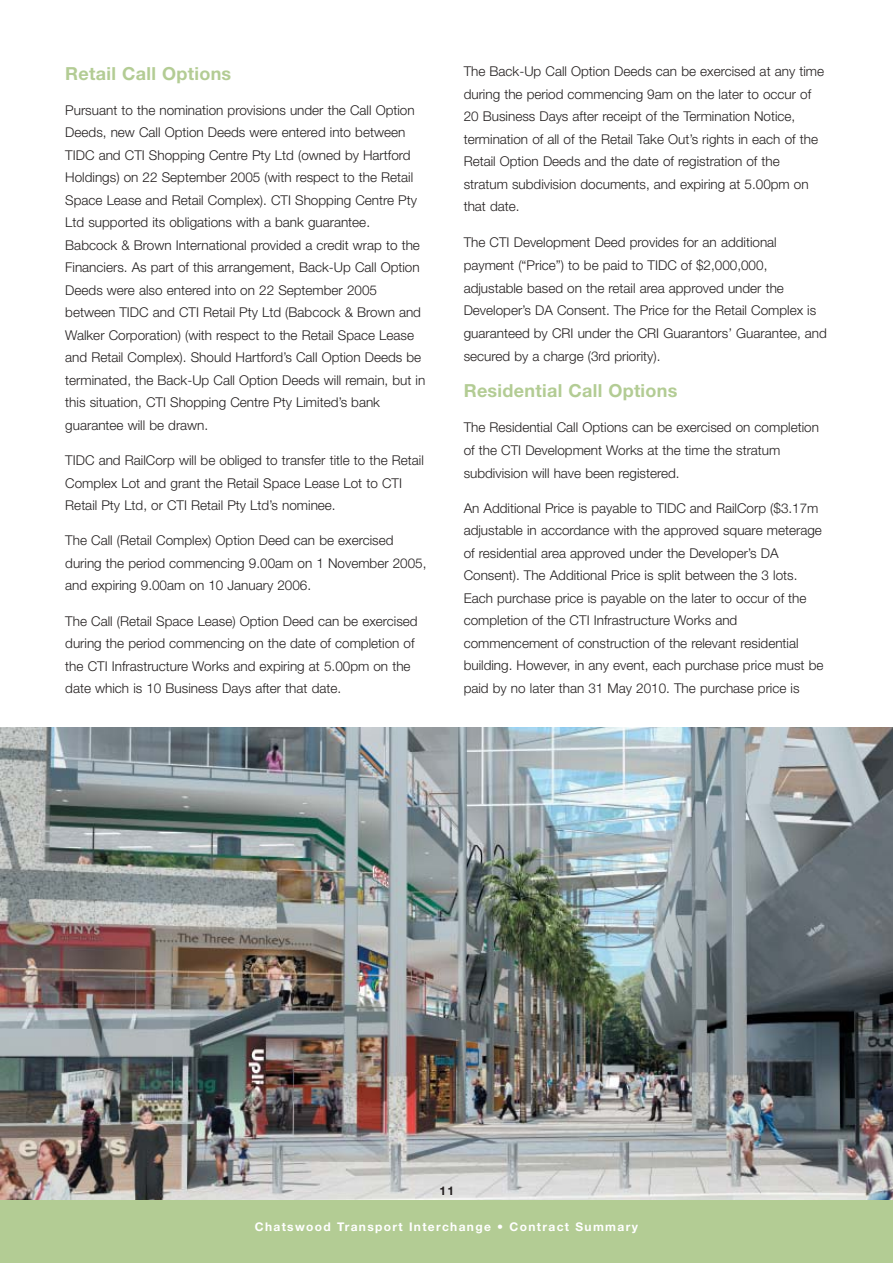
<style>
.page{position:relative;width:893px;height:1263px;background:#fff}
.page>*{position:absolute;margin:0;border:0;box-sizing:border-box;transform-origin:0 0}
.t1{font:700 18px "Helvetica Neue";letter-spacing:.015em;color:#b3cc94}
.t2{font:300 13.5px/22.5px "Helvetica Neue";color:#231f1f}
.t3{font:700 12px "Helvetica Neue";letter-spacing:.11em;color:#fff}
.t4{font:700 12px "Helvetica Neue";color:#231f1f}
</style>
<div class="page">
<img style="left:0;top:727px;width:892px;height:474px">
<div style="left:0;top:1201px;width:892px;height:62px;background:#b3cc94"></div>
<h1 class="t1" style="left:65px;top:67px;width:167px">Retail Call Options</h1>
<p class="t2" style="left:65px;top:100px;width:361px">Pursuant to the nomination provisions under the Call Option Deeds, new Call Option Deeds were entered into between TIDC and CTI Shopping Centre Pty Ltd (owned by Hartford Holdings) on 22 September 2005 (with respect to the Retail Space Lease and Retail Complex). CTI Shopping Centre Pty Ltd supported its obligations with a bank guarantee.<br>Babcock &amp; Brown International provided a credit wrap to the Financiers. As part of this arrangement, Back-Up Call Option Deeds were also entered into on 22 September 2005 between TIDC and CTI Retail Pty Ltd (Babcock &amp; Brown and Walker Corporation) (with respect to the Retail Space Lease and Retail Complex). Should Hartford’s Call Option Deeds be terminated, the Back-Up Call Option Deeds will remain, but in this situation, CTI Shopping Centre Pty Limited’s bank guarantee will be drawn.</p>
<p class="t2" style="left:65px;top:450px;width:360px">TIDC and RailCorp will be obliged to transfer title to the Retail<br>Complex Lot and grant the Retail Space Lease Lot to CTI<br>Retail Pty Ltd, or CTI Retail Pty Ltd’s nominee.</p>
<p class="t2" style="left:65px;top:531px;width:363px">The Call (Retail Complex) Option Deed can be exercised during the period commencing 9.00am on 1 November 2005, and expiring 9.00am on 10 January 2006.</p>
<p class="t2" style="left:65px;top:611px;width:354px">The Call (Retail Space Lease) Option Deed can be exercised during the period commencing on the date of completion of the CTI Infrastructure Works and expiring at 5.00pm on the date which is 10 Business Days after that date.</p>
<p class="t2" style="left:463px;top:62px;width:362px">The Back-Up Call Option Deeds can be exercised at any time during the period commencing 9am on the later to occur of 20 Business Days after receipt of the Termination Notice, termination of all of the Retail Take Out’s rights in each of the Retail Option Deeds and the date of registration of the stratum subdivision documents, and expiring at 5.00pm on that date.</p>
<p class="t2" style="left:463px;top:232px;width:365px">The CTI Development Deed provides for an additional payment (“Price”) to be paid to TIDC of $2,000,000, adjustable based on the retail area approved under the Developer’s DA Consent. The Price for the Retail Complex is guaranteed by CRI under the CRI Guarantors’ Guarantee, and secured by a charge (3rd priority).</p>
<h1 class="t1" style="left:463px;top:384px;width:215px">Residential Call Options</h1>
<p class="t2" style="left:463px;top:417px;width:357px">The Residential Call Options can be exercised on completion of the CTI Development Works at the time the stratum subdivision will have been registered.</p>
<p class="t2" style="left:463px;top:498px;width:361px">An Additional Price is payable to TIDC and RailCorp ($3.17m adjustable in accordance with the approved square meterage of residential area approved under the Developer’s DA Consent). The Additional Price is split between the 3 lots.<br>Each purchase price is payable on the later to occur of the completion of the CTI Infrastructure Works and commencement of construction of the relevant residential building. However, in any event, each purchase price must be paid by no later than 31 May 2010. The purchase price is</p>
<p class="t4" style="left:439px;top:1186px;width:16px">11</p>
<p class="t3" style="left:255px;top:1223px;width:384px">Chatswood Transport Interchange • Contract Summary</p>
</div>
